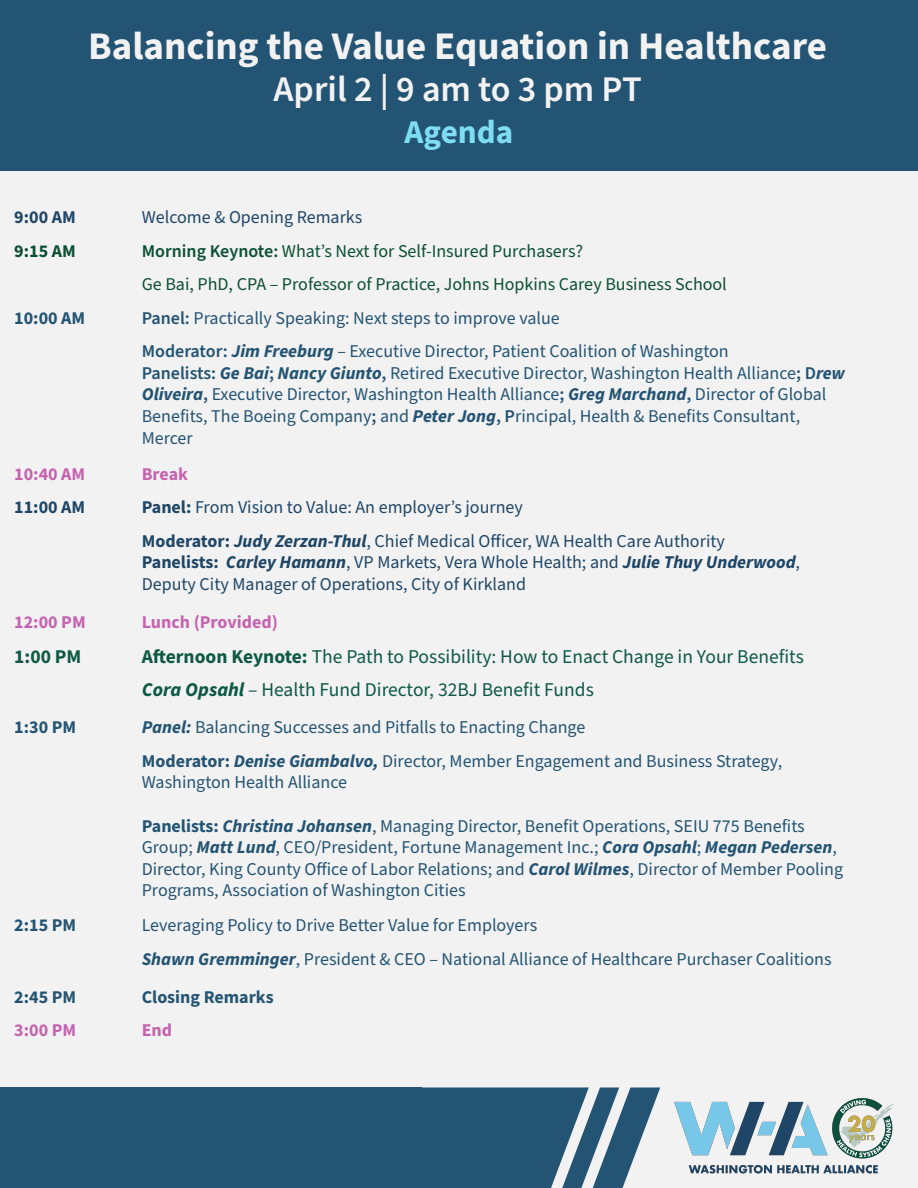
<style>
.page{position:relative;width:918px;height:1188px;background:#f2f2f2}
.page>*{position:absolute;margin:0;border:0;box-sizing:border-box;transform-origin:0 0}
.t1{font:700 39px "Source Sans Pro";color:#f2f2f2}
.t2{font:600 36px "Source Sans Pro";color:#f2f2f2}
.t3{font:700 33.15px "Source Sans 3";color:#7eddf2}
.t4{font:19.5px/33.6px "Source Sans Pro";color:#0e5944}
.t5{font:700 19.5px "Source Sans Pro";color:#0e5944}
.t6{font:18px/21.6px "Source Sans Pro";color:#245473}
.t7{font:18px/33.6px "Source Sans Pro";color:#1f4666}
.t8{font:18px/33.6px "Source Sans Pro";color:#0c5032}
.t9{font:700 18px "Source Sans Pro";color:#c563b0}
.t10{font:700 18px "Source Sans Pro";color:#245473}
.t11{font:700 18px "Source Sans Pro";color:#1f4666}
.t12{font:700 18px "Source Sans Pro";color:#0c5032}
.s1{font-weight:600}
.s2{font-weight:700;font-style:italic}
.s3{font-weight:700}
</style>
<div class="page">
<div style="left:0;top:1087px;width:422px;height:101px;background:#245473"></div>
<svg style="left:422px;top:1087px;width:238px;height:101px"></svg>
<div style="left:0;top:0;width:918px;height:170px;background:#245473"></div>
<img style="left:675px;top:1098px;width:218px;height:76px">
<h1 class="t1" style="left:88px;top:20px;width:740px">Balancing the Value Equation in Healthcare</h1>
<h2 class="t2" style="left:273px;top:65px;width:370px">April 2 | 9 am to 3 pm PT</h2>
<h3 class="t3" style="left:405px;top:110px;width:110px">Agenda</h3>
<p class="t11" style="left:14px;top:205px;width:63px">9:00 AM</p>
<p class="t7" style="left:142px;top:201px;width:222px">Welcome &amp; Opening Remarks</p>
<p class="t12" style="left:14px;top:238px;width:63px">9:15 AM</p>
<p class="t8" style="left:142px;top:234px;width:587px"><span class="s1">Morning Keynote:</span> Whatʼs Next for Self-Insured Purchasers?<br>Ge Bai, PhD, CPA – Professor of Practice, Johns Hopkins Carey Business School</p>
<p class="t10" style="left:14px;top:305px;width:73px">10:00 AM</p>
<p class="t6" style="left:142px;top:301px;width:589px;line-height:33.6px"><span class="s1">Panel:</span> Practically Speaking: Next steps to improve value<br><span class="s1">Moderator:</span> <span class="s2">Jim Freeburg</span> – Executive Director, Patient Coalition of Washington</p>
<p class="t6" style="left:142px;top:363px;width:705px"><span class="s1">Panelists:</span> <span class="s2">Ge Bai</span><span class="s1">;</span> <span class="s2">Nancy Giunto</span><span class="s1">,</span> Retired Executive Director, Washington Health Alliance<span class="s1">; D</span><span class="s2">rew Oliveira</span><span class="s1">,</span> Executive Director, Washington Health Alliance<span class="s1">;</span> <span class="s2">Greg Marchand</span><span class="s1">,</span> Director of Global Benefits, The Boeing Company<span class="s1">;</span> and <span class="s2">Peter Jong</span><span class="s1">, P</span>rincipal, Health &amp; Benefits Consultant, Mercer</p>
<p class="t9" style="left:14px;top:461px;width:73px">10:40 AM</p>
<p class="t9" style="left:142px;top:461px;width:48px">Break</p>
<p class="t11" style="left:14px;top:495px;width:73px">11:00 AM</p>
<p class="t7" style="left:142px;top:491px;width:585px"><span class="s3">Panel:</span> From Vision to Value: An employerʼs journey<br><span class="s3">Moderator:</span> <span class="s2">Judy Zerzan-Thul</span>, Chief Medical Officer, WA Health Care Authority</p>
<p class="t7" style="left:142px;top:552px;width:660px;line-height:21.6px"><span class="s3">Panelists:</span> <span class="s2">Carley Hamann</span>, VP Markets, Vera Whole Health; and <span class="s2">Julie Thuy Underwood</span>,<br>Deputy City Manager of Operations, City of Kirkland</p>
<p class="t9" style="left:14px;top:610px;width:73px">12:00 PM</p>
<p class="t9" style="left:142px;top:610px;width:138px">Lunch (Provided)</p>
<p class="t5" style="left:14px;top:643px;width:69px">1:00 PM</p>
<p class="t4" style="left:142px;top:640px;width:664px"><span class="s3">Afternoon Keynote:</span> The Path to Possibility: How to Enact Change in Your Benefits<br><span class="s2">Cora Opsahl</span> – Health Fund Director, 32BJ Benefit Funds</p>
<p class="t10" style="left:14px;top:715px;width:63px">1:30 PM</p>
<p class="t6" style="left:142px;top:711px;width:642px;line-height:33.6px"><span class="s2">Panel:</span> Balancing Successes and Pitfalls to Enacting Change<br><span class="s3">Moderator:</span> <span class="s2">Denise Giambalvo,</span> Director, Member Engagement and Business Strategy,</p>
<p class="t6" style="left:142px;top:772px;width:207px">Washington Health Alliance</p>
<p class="t6" style="left:142px;top:815px;width:703px"><span class="s3">Panelists:</span> <span class="s2">Christina Johansen</span>, Managing Director, Benefit Operations, SEIU 775 Benefits Group; <span class="s2">Matt Lund</span>, CEO/President, Fortune Management Inc.; <span class="s2">Cora Opsahl</span>; <span class="s2">Megan Pedersen</span>, Director, King County Office of Labor Relations; and <span class="s2">Carol Wilmes</span>, Director of Member Pooling Programs, Association of Washington Cities</p>
<p class="t10" style="left:14px;top:913px;width:63px">2:15 PM</p>
<p class="t6" style="left:142px;top:909px;width:691px;line-height:33.6px">Leveraging Policy to Drive Better Value for Employers<br><span class="s2">Shawn Gremminger</span>, President &amp; CEO – National Alliance of Healthcare Purchaser Coalitions</p>
<p class="t10" style="left:14px;top:985px;width:63px">2:45 PM</p>
<p class="t10" style="left:142px;top:985px;width:134px">Closing Remarks</p>
<p class="t9" style="left:14px;top:1018px;width:63px">3:00 PM</p>
<p class="t9" style="left:142px;top:1018px;width:32px">End</p>
</div>
